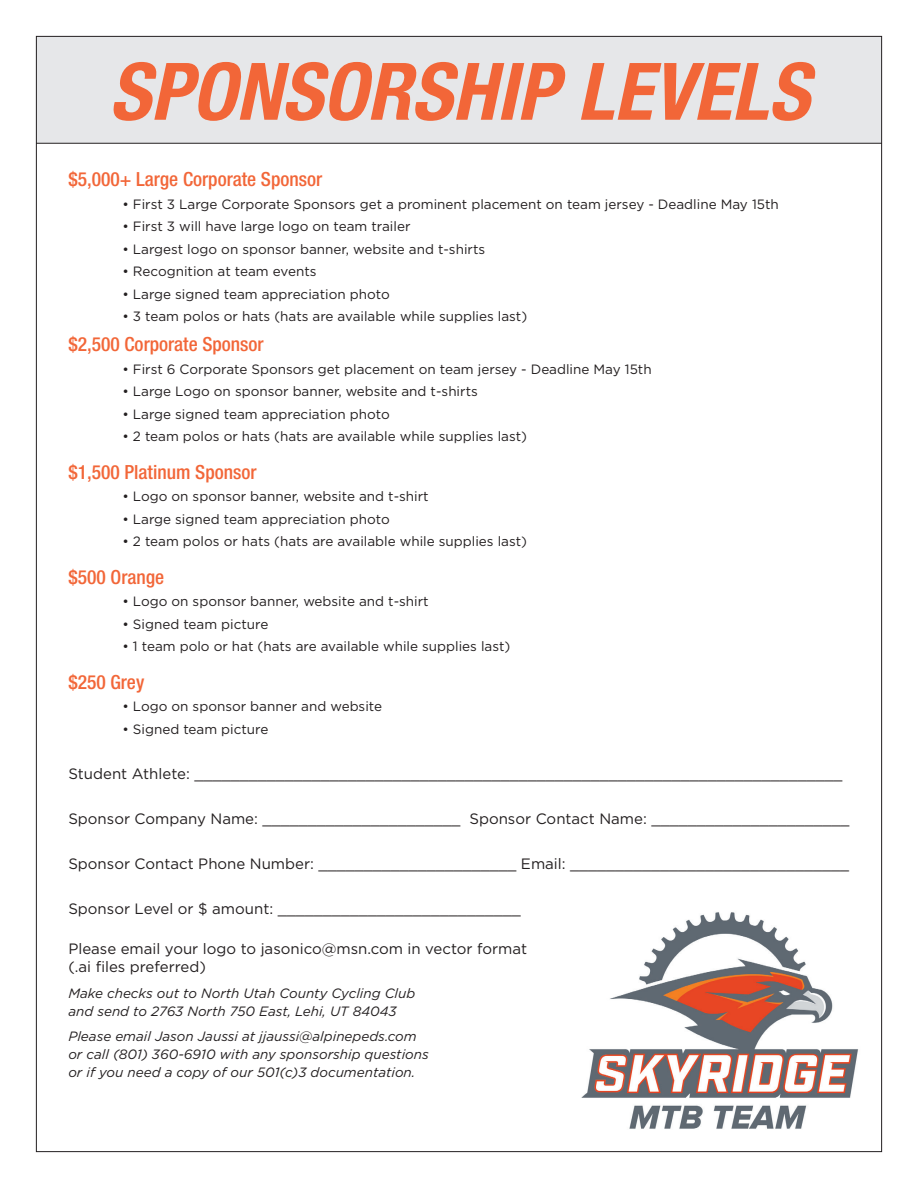
<style>
.page{position:relative;width:918px;height:1188px;background:#fff}
.page>*{position:absolute;margin:0;border:0;box-sizing:border-box;transform-origin:0 0}
.t1{font:italic 700 condensed 79.35px "Helvetica Neue";color:#f26638}
.t2{font:500 condensed 19.5px "Helvetica Neue";color:#f26638}
.t3{font:15px/18px "Gotham";color:#231f20}
.t4{font:13.5px "Gotham";color:#231f20}
.t5{font:italic 13.5px/18px "Gotham";color:#231f20}
</style>
<div class="page">
<img style="left:581px;top:912px;width:278px;height:217px">
<div style="left:37px;top:36px;width:844px;height:107px;background:#e6e7e9"></div>
<hr style="left:36px;top:143px;width:846px;height:1px;background:#231f20">
<h1 class="t1" style="left:109px;top:43px;width:702px">SPONSORSHIP LEVELS</h1>
<h2 class="t2" style="left:68px;top:168px;width:255px">$5,000+ Large Corporate Sponsor</h2>
<p class="t4" style="left:122px;top:197px;width:658px">• First 3 Large Corporate Sponsors get a prominent placement on team jersey - Deadline May 15th</p>
<p class="t4" style="left:122px;top:219px;width:290px">• First 3 will have large logo on team trailer</p>
<p class="t4" style="left:122px;top:242px;width:364px">• Largest logo on sponsor banner, website and t-shirts</p>
<p class="t4" style="left:122px;top:264px;width:196px">• Recognition at team events</p>
<p class="t4" style="left:122px;top:287px;width:269px">• Large signed team appreciation photo</p>
<p class="t4" style="left:122px;top:309px;width:406px">• 3 team polos or hats (hats are available while supplies last)</p>
<h2 class="t2" style="left:68px;top:333px;width:197px">$2,500 Corporate Sponsor</h2>
<p class="t4" style="left:122px;top:362px;width:531px">• First 6 Corporate Sponsors get placement on team jersey - Deadline May 15th</p>
<p class="t4" style="left:122px;top:384px;width:357px">• Large Logo on sponsor banner, website and t-shirts</p>
<p class="t4" style="left:122px;top:407px;width:269px">• Large signed team appreciation photo</p>
<p class="t4" style="left:122px;top:429px;width:406px">• 2 team polos or hats (hats are available while supplies last)</p>
<h2 class="t2" style="left:68px;top:460px;width:190px">$1,500 Platinum Sponsor</h2>
<p class="t4" style="left:122px;top:489px;width:308px">• Logo on sponsor banner, website and t-shirt</p>
<p class="t4" style="left:122px;top:512px;width:269px">• Large signed team appreciation photo</p>
<p class="t4" style="left:122px;top:534px;width:406px">• 2 team polos or hats (hats are available while supplies last)</p>
<h2 class="t2" style="left:68px;top:565px;width:97px">$500 Orange</h2>
<p class="t4" style="left:122px;top:594px;width:308px">• Logo on sponsor banner, website and t-shirt</p>
<p class="t4" style="left:122px;top:617px;width:148px">• Signed team picture</p>
<p class="t4" style="left:122px;top:639px;width:389px">• 1 team polo or hat (hats are available while supplies last)</p>
<h2 class="t2" style="left:68px;top:670px;width:77px">$250 Grey</h2>
<p class="t4" style="left:122px;top:699px;width:261px">• Logo on sponsor banner and website</p>
<p class="t4" style="left:122px;top:722px;width:148px">• Signed team picture</p>
<p class="t3" style="left:68px;top:764px;width:776px">Student Athlete: ________________________________________________________________________</p>
<p class="t3" style="left:68px;top:809px;width:783px">Sponsor Company Name: ______________________ Sponsor Contact Name: ______________________</p>
<p class="t3" style="left:68px;top:854px;width:782px">Sponsor Contact Phone Number: ______________________ Email: _______________________________</p>
<p class="t3" style="left:68px;top:899px;width:454px">Sponsor Level or $ amount: ___________________________</p>
<p class="t3" style="left:68px;top:940px;width:460px">Please email your logo to jasonico@msn.com in vector format (.ai files preferred)</p>
<p class="t5" style="left:68px;top:984px;width:348px">Make checks out to North Utah County Cycling Club and send to 2763 North 750 East, Lehi, UT 84043</p>
<p class="t5" style="left:68px;top:1028px;width:362px">Please email Jason Jaussi at jjaussi@alpinepeds.com or call (801) 360-6910 with any sponsorship questions or if you need a copy of our 501(c)3 documentation.</p>
</div>
